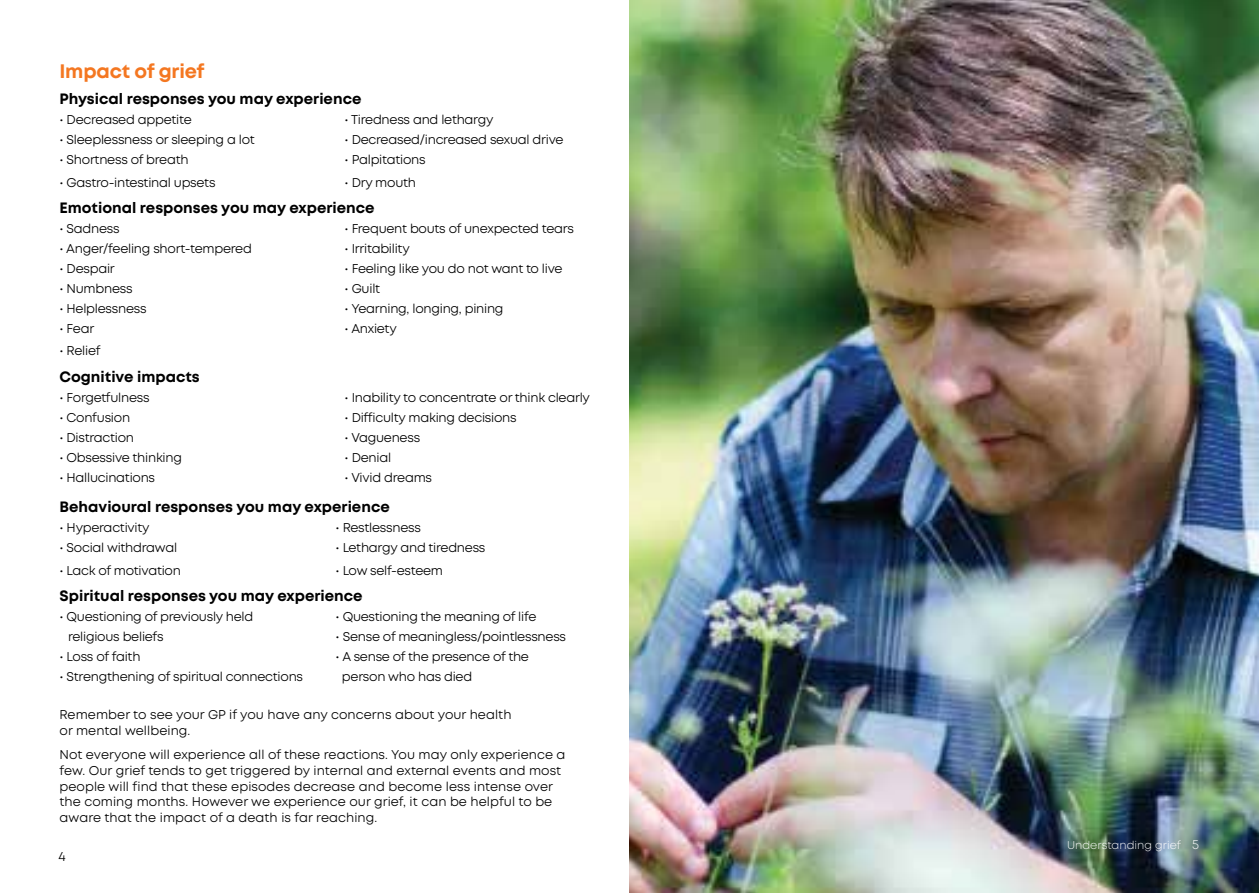
<style>
.page{position:relative;width:1259px;height:893px;background:#fff}
.page>*{position:absolute;margin:0;border:0;box-sizing:border-box;transform-origin:0 0}
.t1{font:700 19.5px "Mont";letter-spacing:-.01em;color:#f47721}
.t2{font:700 15px "Mont";color:#000}
.t3{font:13.5px "Mont";color:#000}
.t4{font:12.75px "Mont";letter-spacing:-.02em;color:#000}
.t5{font:12.75px/15.8px "Mont";letter-spacing:.005em;color:#000}
.t6{font:300 11.25px "Mont";color:#fff}
.s1{font-size:13.5px}
</style>
<div class="page">
<img style="left:629px;top:0;width:630px;height:893px">
<h1 class="t1" style="left:60px;top:58px;width:147px">Impact of grief</h1>
<p class="t2" style="left:60px;top:89px;width:303px">Physical responses you may experience</p>
<p class="t4" style="left:60px;top:112px;width:134px">• Decreased appetite</p>
<p class="t4" style="left:345px;top:112px;width:150px">• Tiredness and lethargy</p>
<p class="t4" style="left:60px;top:132px;width:197px">• Sleeplessness or sleeping a lot</p>
<p class="t4" style="left:345px;top:132px;width:220px">• Decreased/increased sexual drive</p>
<p class="t4" style="left:60px;top:152px;width:131px">• Shortness of breath</p>
<p class="t4" style="left:345px;top:152px;width:83px">• Palpitations</p>
<p class="t4" style="left:60px;top:174px;width:157px">• Gastro-intestinal upsets</p>
<p class="t4" style="left:345px;top:174px;width:73px">• Dry mouth</p>
<p class="t2" style="left:60px;top:198px;width:317px">Emotional responses you may experience</p>
<p class="t4" style="left:60px;top:221px;width:62px">• Sadness</p>
<p class="t4" style="left:345px;top:221px;width:231px">• Frequent bouts of unexpected tears</p>
<p class="t4" style="left:60px;top:241px;width:194px">• Anger/feeling short-tempered</p>
<p class="t4" style="left:345px;top:241px;width:67px">• Irritability</p>
<p class="t4" style="left:60px;top:261px;width:57px">• Despair</p>
<p class="t4" style="left:345px;top:261px;width:219px">• Feeling like you do not want to live</p>
<p class="t4" style="left:60px;top:281px;width:75px">• Numbness</p>
<p class="t4" style="left:345px;top:281px;width:37px">• Guilt</p>
<p class="t4" style="left:60px;top:301px;width:89px">• Helplessness</p>
<p class="t4" style="left:345px;top:301px;width:160px">• Yearning, longing, pining</p>
<p class="t4" style="left:60px;top:321px;width:36px">• Fear</p>
<p class="t4" style="left:345px;top:321px;width:54px">• Anxiety</p>
<p class="t4" style="left:60px;top:343px;width:43px">• Relief</p>
<p class="t2" style="left:60px;top:367px;width:142px">Cognitive impacts</p>
<p class="t4" style="left:60px;top:389px;width:92px">• Forgetfulness</p>
<p class="t4" style="left:345px;top:389px;width:247px">• Inability to concentrate or think clearly</p>
<p class="t4" style="left:60px;top:409px;width:72px">• Confusion</p>
<p class="t4" style="left:345px;top:409px;width:174px">• Difficulty making decisions</p>
<p class="t4" style="left:60px;top:429px;width:76px">• Distraction</p>
<p class="t4" style="left:345px;top:429px;width:77px">• Vagueness</p>
<p class="t4" style="left:60px;top:449px;width:124px">• Obsessive thinking</p>
<p class="t4" style="left:345px;top:449px;width:48px">• Denial</p>
<p class="t4" style="left:60px;top:469px;width:97px">• Hallucinations</p>
<p class="t4" style="left:345px;top:469px;width:89px">• Vivid dreams</p>
<p class="t2" style="left:60px;top:497px;width:332px">Behavioural responses you may experience</p>
<p class="t4" style="left:60px;top:520px;width:92px">• Hyperactivity</p>
<p class="t4" style="left:336px;top:520px;width:87px">• Restlessness</p>
<p class="t4" style="left:60px;top:540px;width:119px">• Social withdrawal</p>
<p class="t4" style="left:336px;top:540px;width:151px">• Lethargy and tiredness</p>
<p class="t4" style="left:60px;top:562px;width:123px">• Lack of motivation</p>
<p class="t4" style="left:336px;top:562px;width:109px">• Low self-esteem</p>
<p class="t2" style="left:60px;top:586px;width:305px">Spiritual responses you may experience</p>
<p class="t4" style="left:60px;top:609px;width:195px">• Questioning of previously held</p>
<p class="t4" style="left:336px;top:609px;width:202px">• Questioning the meaning of life</p>
<p class="t4" style="left:68px;top:629px;width:97px">religious beliefs</p>
<p class="t4" style="left:336px;top:629px;width:232px">• Sense of meaningless/pointlessness</p>
<p class="t4" style="left:60px;top:649px;width:82px">• Loss of faith</p>
<p class="t4" style="left:336px;top:649px;width:195px">• A sense of the presence of the</p>
<p class="t4" style="left:60px;top:669px;width:245px">• Strengthening of spiritual connections</p>
<p class="t4" style="left:342px;top:669px;width:132px">person who has died</p>
<p class="t5" style="left:60px;top:707px;width:453px">Remember to see your GP if you have any concerns about your health or mental wellbeing.</p>
<p class="t5" style="left:60px;top:747px;width:507px">Not everyone will experience all of these reactions. You may only experience a few. Our grief tends to get triggered by internal and external events and most people will find that these episodes decrease and become less intense over the coming months. However we experience our grief, it can be helpful to be aware that the impact of a death is far reaching.</p>
<p class="t3" style="left:58px;top:848px;width:9px">4</p>
<p class="t6" style="left:1067px;top:838px;width:133px">Understanding grief <span class="s1">5</span></p>
</div>
